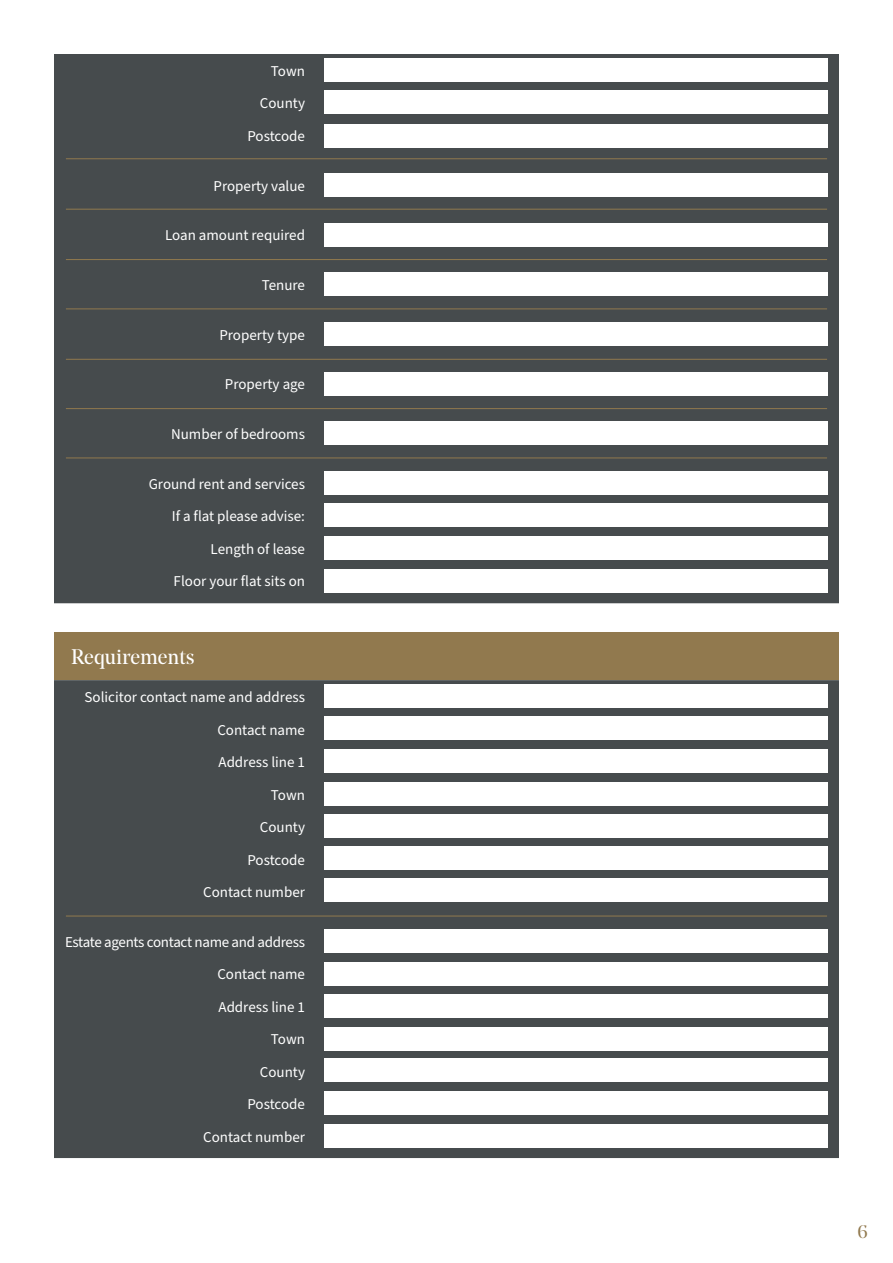
<style>
.page{position:relative;width:893px;height:1263px;background:#fff}
.page>*{position:absolute;margin:0;border:0;box-sizing:border-box;transform-origin:0 0}
.t1{font:21px "Noe Display";color:#fff}
.t2{font:18px "Noe Display";color:#91794e}
.t3{font:15px/32.5px "Source Sans Pro";color:#fff;text-align:right}
</style>
<div class="page">
<div style="left:54px;top:54px;width:785px;height:549px;background:#464b4d"></div>
<div style="left:54px;top:680px;width:785px;height:478px;background:#464b4d"></div>
<div style="left:54px;top:633px;width:785px;height:47px;background:#91794e"></div>
<hr style="left:66px;top:158px;width:761px;height:1px;background:#91794e">
<hr style="left:66px;top:209px;width:761px;height:1px;background:#91794e">
<hr style="left:66px;top:259px;width:761px;height:1px;background:#91794e">
<hr style="left:66px;top:308px;width:761px;height:1px;background:#91794e">
<hr style="left:66px;top:359px;width:761px;height:1px;background:#91794e">
<hr style="left:66px;top:408px;width:761px;height:1px;background:#91794e">
<hr style="left:66px;top:458px;width:761px;height:1px;background:#91794e">
<hr style="left:66px;top:916px;width:761px;height:1px;background:#91794e">
<div style="left:324px;top:58px;width:503px;height:24px;background:#fff"></div>
<div style="left:324px;top:91px;width:503px;height:23px;background:#fff"></div>
<div style="left:324px;top:124px;width:503px;height:23px;background:#fff"></div>
<div style="left:324px;top:173px;width:503px;height:24px;background:#fff"></div>
<div style="left:324px;top:223px;width:503px;height:24px;background:#fff"></div>
<div style="left:324px;top:273px;width:503px;height:23px;background:#fff"></div>
<div style="left:324px;top:322px;width:503px;height:23px;background:#fff"></div>
<div style="left:324px;top:372px;width:503px;height:24px;background:#fff"></div>
<div style="left:324px;top:422px;width:503px;height:23px;background:#fff"></div>
<div style="left:324px;top:471px;width:503px;height:23px;background:#fff"></div>
<div style="left:324px;top:504px;width:503px;height:23px;background:#fff"></div>
<div style="left:324px;top:536px;width:503px;height:24px;background:#fff"></div>
<div style="left:324px;top:569px;width:503px;height:24px;background:#fff"></div>
<div style="left:324px;top:685px;width:503px;height:23px;background:#fff"></div>
<div style="left:324px;top:717px;width:503px;height:23px;background:#fff"></div>
<div style="left:324px;top:749px;width:503px;height:23px;background:#fff"></div>
<div style="left:324px;top:782px;width:503px;height:23px;background:#fff"></div>
<div style="left:324px;top:814px;width:503px;height:24px;background:#fff"></div>
<div style="left:324px;top:846px;width:503px;height:24px;background:#fff"></div>
<div style="left:324px;top:878px;width:503px;height:24px;background:#fff"></div>
<div style="left:324px;top:929px;width:503px;height:23px;background:#fff"></div>
<div style="left:324px;top:962px;width:503px;height:23px;background:#fff"></div>
<div style="left:324px;top:994px;width:503px;height:23px;background:#fff"></div>
<div style="left:324px;top:1027px;width:503px;height:23px;background:#fff"></div>
<div style="left:324px;top:1059px;width:503px;height:23px;background:#fff"></div>
<div style="left:324px;top:1092px;width:503px;height:23px;background:#fff"></div>
<div style="left:324px;top:1125px;width:503px;height:23px;background:#fff"></div>
<p class="t3" style="left:247px;top:55px;width:59px">Town<br>County<br>Postcode</p>
<p class="t3" style="left:214px;top:170px;width:93px">Property value</p>
<p class="t3" style="left:165px;top:220px;width:141px">Loan amount required</p>
<p class="t3" style="left:262px;top:269px;width:45px">Tenure</p>
<p class="t3" style="left:219px;top:319px;width:87px">Property type</p>
<p class="t3" style="left:225px;top:369px;width:82px">Property age</p>
<p class="t3" style="left:171px;top:418px;width:135px">Number of bedrooms</p>
<p class="t3" style="left:149px;top:468px;width:158px">Ground rent and services<br>If a flat please advise:<br>Length of lease<br>Floor your flat sits on</p>
<h1 class="t1" style="left:71px;top:644px;width:125px">Requirements</h1>
<p class="t3" style="left:85px;top:681px;width:222px">Solicitor contact name and address<br>Contact name<br>Address line 1<br>Town<br>County<br>Postcode<br>Contact number</p>
<p class="t3" style="left:65px;top:926px;width:242px">Estate agents contact name and address<br>Contact name<br>Address line 1<br>Town<br>County<br>Postcode<br>Contact number</p>
<p class="t2" style="left:857px;top:1220px;width:12px">6</p>
</div>
